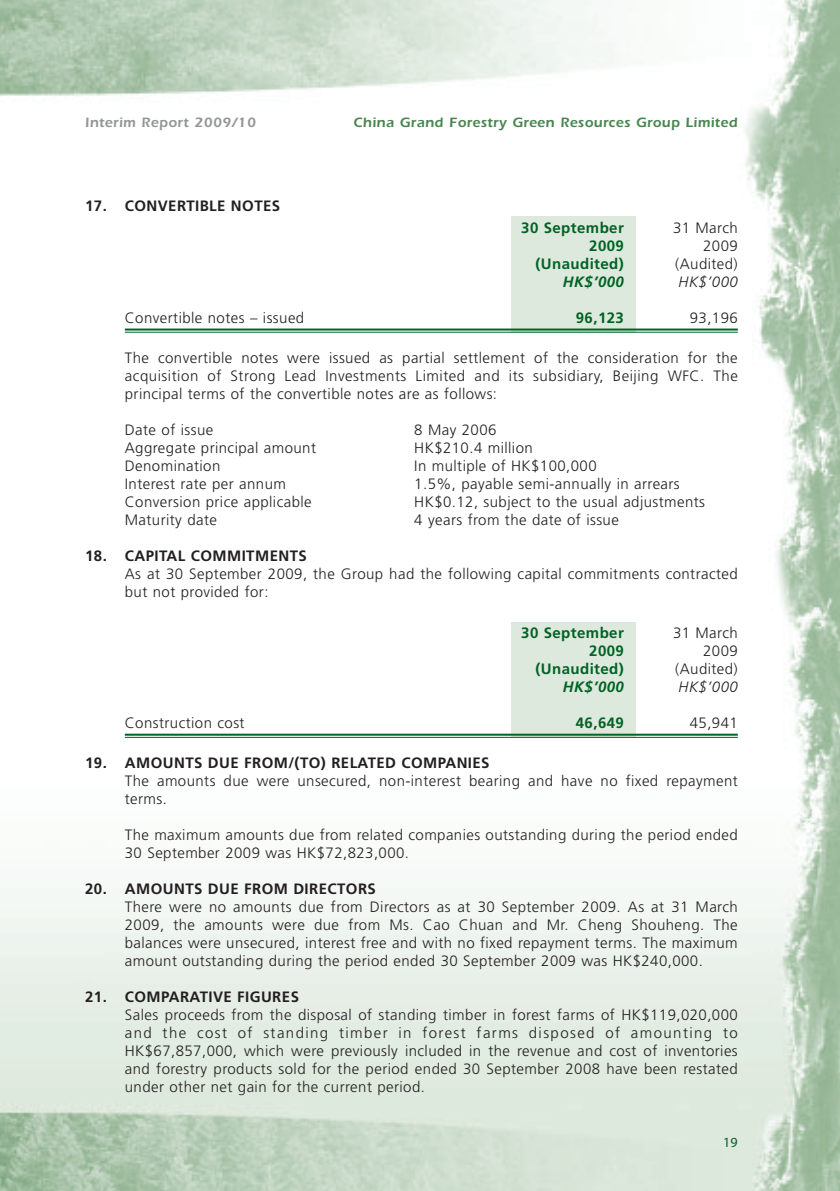
<style>
.page{position:relative;width:840px;height:1191px;background:#fff}
.page>*{position:absolute;margin:0;border:0;box-sizing:border-box;transform-origin:0 0}
.t1{font:300 15px/18px "Frutiger LT Std";letter-spacing:.03em;color:#231f20;text-align:justify}
.t2{font:700 15px "Frutiger LT Std";letter-spacing:.03em;color:#231f20}
.t3{font:700 15px "Frutiger LT Std";letter-spacing:.03em;color:#006224}
.t4{font:italic 700 15px "Frutiger LT Std";letter-spacing:.03em;color:#006224}
.t5{font:italic 300 15px "Frutiger LT Std";letter-spacing:.03em;color:#231f20}
.t6{font:600 14px "ITC Eras Std";letter-spacing:.03em;color:#4a8551}
.t7{font:600 14px "ITC Eras Std";letter-spacing:.03em;color:#939598}
.t8{font:14px "Myriad Pro";color:#006224}
</style>
<div class="page">
<img style="left:0;top:0;width:839px;height:1190px">
<div style="left:510px;top:216px;width:125px;height:116px;background:#dee9de"></div>
<hr style="left:125px;top:328px;width:612px;height:2px;background:#006224">
<hr style="left:125px;top:332px;width:612px;height:1px;background:#006224">
<div style="left:510px;top:621px;width:125px;height:116px;background:#dee9de"></div>
<hr style="left:125px;top:733px;width:612px;height:2px;background:#006224">
<hr style="left:125px;top:737px;width:612px;height:1px;background:#006224">
<p class="t7" style="left:85px;top:114px;width:172px">Interim Report 2009/10</p>
<p class="t6" style="left:353px;top:114px;width:386px">China Grand Forestry Green Resources Group Limited</p>
<p class="t2" style="left:85px;top:197px;width:196px">17. CONVERTIBLE NOTES</p>
<p class="t3" style="left:521px;top:219px;width:104px">30 September</p>
<p class="t1" style="left:672px;top:220px;width:66px">31 March</p>
<p class="t3" style="left:589px;top:237px;width:36px">2009</p>
<p class="t1" style="left:702px;top:238px;width:36px">2009</p>
<p class="t3" style="left:535px;top:255px;width:90px">(Unaudited)</p>
<p class="t1" style="left:674px;top:256px;width:64px">(Audited)</p>
<p class="t4" style="left:562px;top:273px;width:62px">HK$’000</p>
<p class="t5" style="left:678px;top:273px;width:61px">HK$’000</p>
<p class="t1" style="left:125px;top:310px;width:181px">Convertible notes – issued</p>
<p class="t3" style="left:575px;top:309px;width:49px">96,123</p>
<p class="t1" style="left:689px;top:310px;width:49px">93,196</p>
<p class="t1" style="left:125px;top:350px;width:614px">The convertible notes were issued as partial settlement of the consideration for the acquisition of Strong Lead Investments Limited and its subsidiary, Beijing WFC. The principal terms of the convertible notes are as follows:</p>
<p class="t1" style="left:125px;top:422px;width:90px">Date of issue</p>
<p class="t1" style="left:414px;top:422px;width:84px">8 May 2006</p>
<p class="t1" style="left:125px;top:440px;width:193px">Aggregate principal amount</p>
<p class="t1" style="left:414px;top:440px;width:120px">HK$210.4 million</p>
<p class="t1" style="left:125px;top:458px;width:97px">Denomination</p>
<p class="t1" style="left:414px;top:458px;width:184px">In multiple of HK$100,000</p>
<p class="t1" style="left:125px;top:476px;width:162px">Interest rate per annum</p>
<p class="t1" style="left:414px;top:476px;width:267px">1.5%, payable semi-annually in arrears</p>
<p class="t1" style="left:125px;top:494px;width:188px">Conversion price applicable</p>
<p class="t1" style="left:414px;top:494px;width:292px">HK$0.12, subject to the usual adjustments</p>
<p class="t1" style="left:125px;top:512px;width:94px">Maturity date</p>
<p class="t1" style="left:414px;top:512px;width:206px">4 years from the date of issue</p>
<p class="t2" style="left:85px;top:547px;width:223px">18. CAPITAL COMMITMENTS</p>
<p class="t1" style="left:125px;top:566px;width:614px">As at 30 September 2009, the Group had the following capital commitments contracted but not provided for:</p>
<p class="t3" style="left:521px;top:624px;width:104px">30 September</p>
<p class="t1" style="left:672px;top:625px;width:66px">31 March</p>
<p class="t3" style="left:589px;top:642px;width:36px">2009</p>
<p class="t1" style="left:702px;top:643px;width:36px">2009</p>
<p class="t3" style="left:535px;top:660px;width:90px">(Unaudited)</p>
<p class="t1" style="left:674px;top:661px;width:64px">(Audited)</p>
<p class="t4" style="left:562px;top:678px;width:62px">HK$’000</p>
<p class="t5" style="left:678px;top:678px;width:61px">HK$’000</p>
<p class="t1" style="left:125px;top:715px;width:121px">Construction cost</p>
<p class="t3" style="left:575px;top:714px;width:49px">46,649</p>
<p class="t1" style="left:689px;top:715px;width:49px">45,941</p>
<p class="t2" style="left:85px;top:754px;width:406px">19. AMOUNTS DUE FROM/(TO) RELATED COMPANIES</p>
<p class="t1" style="left:125px;top:773px;width:614px">The amounts due were unsecured, non-interest bearing and have no fixed repayment terms.</p>
<p class="t1" style="left:125px;top:827px;width:614px">The maximum amounts due from related companies outstanding during the period ended<br>30 September 2009 was HK$72,823,000.</p>
<p class="t2" style="left:85px;top:880px;width:292px">20. AMOUNTS DUE FROM DIRECTORS</p>
<p class="t1" style="left:125px;top:899px;width:614px">There were no amounts due from Directors as at 30 September 2009. As at 31 March 2009, the amounts were due from Ms. Cao Chuan and Mr. Cheng Shouheng. The balances were unsecured, interest free and with no fixed repayment terms. The maximum amount outstanding during the period ended 30 September 2009 was HK$240,000.</p>
<p class="t2" style="left:85px;top:988px;width:215px">21. COMPARATIVE FIGURES</p>
<p class="t1" style="left:125px;top:1007px;width:614px">Sales proceeds from the disposal of standing timber in forest farms of HK$119,020,000 and the cost of standing timber in forest farms disposed of amounting to HK$67,857,000, which were previously included in the revenue and cost of inventories and forestry products sold for the period ended 30 September 2008 have been restated under other net gain for the current period.</p>
<p class="t8" style="left:722px;top:1133px;width:16px">19</p>
</div>
